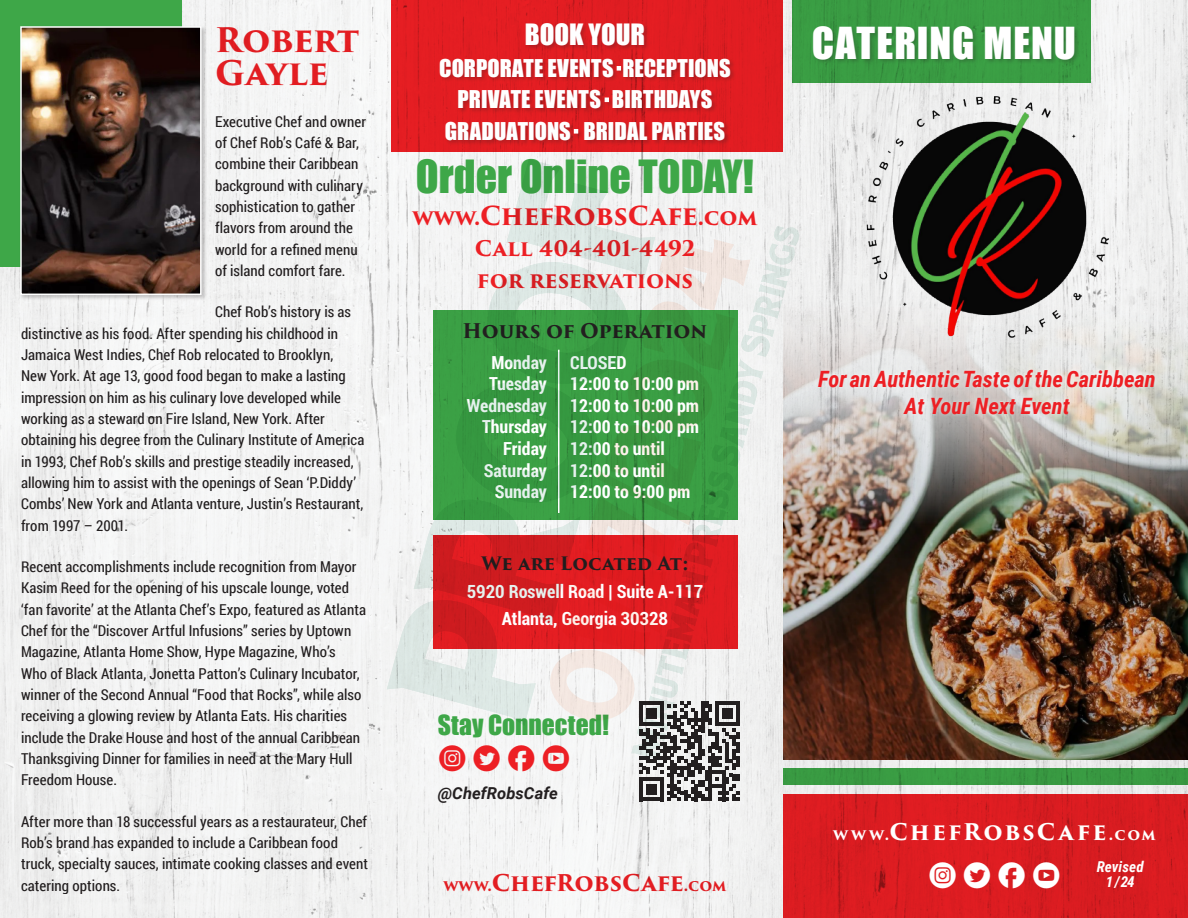
<style>
.page{position:relative;width:1188px;height:918px;background:#fff}
.page>*{position:absolute;margin:0;border:0;box-sizing:border-box;transform-origin:0 0}
.t1{font:42px "Impact";color:#3ea748}
.t2{font:40.5px "Impact";letter-spacing:.02em;color:#fff}
.t3{font:700 33px/33.3px "Trajan Pro 3";letter-spacing:-.015em;color:#ed1f24}
.t4{font:27px "Impact";color:#fff}
.t5{font:27px "typeecon";color:#fff}
.t6{font:27px "typeecon";color:#ed1f24}
.t7{font:700 25.5px "Trajan Pro 3";letter-spacing:-.005em;color:#ed1f24}
.t8{font:25.5px "Impact";color:#3ea748}
.t9{font:22.5px/31.5px "Impact";letter-spacing:.005em;color:#fff;text-align:center}
.t10{font:italic 700 22.5px/27px "Roboto Condensed";color:#ed1f24;text-align:center}
.t11{font:700 22.5px "Trajan Pro 3";letter-spacing:-.005em;color:#ed1f24}
.t12{font:700 22.35px "Trajan Pro 3";letter-spacing:.1em;color:#fff}
.t13{font:700 21px/31.5px "Trajan Pro 3";letter-spacing:-.005em;color:#ed1f24}
.t14{font:700 19.8px "Trajan Pro 3";letter-spacing:-.01em;color:#231f20}
.t15{font:700 condensed 18.15px/27.2px "Roboto";color:#fff;text-align:center}
.t16{font:700 18.15px "Trajan Pro 3";letter-spacing:-.005em;color:#231f20}
.t17{font:700 18px/21.6px "Roboto Condensed";color:#fff}
.t18{font:italic 700 16.5px "Roboto";letter-spacing:.005em;color:#231f20}
.t19{font:15px/21.3px "Roboto Condensed";letter-spacing:.005em;color:#231f20}
.t20{font:italic 700 15px/15px "Roboto Condensed";letter-spacing:.005em;color:#fff;text-align:center}
.s1{font-size:21px}
.s2{font-size:15px}
</style>
<div class="page">
<img style="left:0;top:0;width:1188px;height:918px">
<div style="left:0;top:0;width:181px;height:267px;background:#3ea748"></div>
<div style="left:783px;top:794px;width:405px;height:124px;background:#da1c21"></div>
<div style="left:783px;top:768px;width:405px;height:17px;background:#399a42"></div>
<img style="left:799px;top:280px;width:389px;height:479px">
<div style="left:793px;top:0;width:298px;height:83px;background:#3a9c43"></div>
<div style="left:19px;top:25px;width:188px;height:276px;background:#231f20;opacity:.25"></div>
<img style="left:23px;top:29px;width:176px;height:263px">
<div style="left:20px;top:26px;width:182px;height:269px;border:2px solid #fff"></div>
<div style="left:812px;top:26px;width:268px;height:39px;background:#231f20;opacity:.25"></div>
<div style="left:814px;top:365px;width:345px;height:53px;background:#fff;opacity:.5"></div>
<div style="left:392px;top:0;width:391px;height:152px;background:#e21d22"></div>
<div style="left:439px;top:22px;width:297px;height:124px;background:#231f20;opacity:.25"></div>
<img style="left:860px;top:86px;width:254px;height:254px">
<svg style="left:387px;top:159px;width:412px;height:642px"></svg>
<h3 class="t3" style="left:215px;top:24px;width:146px">Robert<br>Gayle</h3>
<p class="t19" style="left:215px;top:110px;width:153px">Executive Chef and owner of Chef Rob’s Café &amp; Bar, combine their Caribbean background with culinary sophistication to gather flavors from around the world for a refined menu of island comfort fare.</p>
<p class="t19" style="left:21px;top:301px;width:345px;text-indent:194px">Chef Rob’s history is as distinctive as his food. After spending his childhood in Jamaica West Indies, Chef Rob relocated to Brooklyn,<br>New York. At age 13, good food began to make a lasting impression on him as his culinary love developed while working as a steward on Fire Island, New York. After obtaining his degree from the Culinary Institute of America in 1993, Chef Rob’s skills and prestige steadily increased, allowing him to assist with the openings of Sean ‘P.Diddy’ Combs’ New York and Atlanta venture, Justin’s Restaurant, from 1997 – 2001.</p>
<p class="t19" style="left:21px;top:556px;width:346px">Recent accomplishments include recognition from Mayor Kasim Reed for the opening of his upscale lounge, voted ‘fan favorite’ at the Atlanta Chef’s Expo, featured as Atlanta Chef for the “Discover Artful Infusions” series by Uptown Magazine, Atlanta Home Show, Hype Magazine, Who’s<br>Who of Black Atlanta, Jonetta Patton’s Culinary Incubator, winner of the Second Annual “Food that Rocks”, while also receiving a glowing review by Atlanta Eats. His charities include the Drake House and host of the annual Caribbean Thanksgiving Dinner for families in need at the Mary Hull Freedom House.</p>
<p class="t19" style="left:21px;top:810px;width:349px">After more than 18 successful years as a restaurateur, Chef Rob’s brand has expanded to include a Caribbean food truck, specialty sauces, intimate cooking classes and event catering options.</p>
<h3 class="t4" style="left:525px;top:14px;width:122px">BOOK YOUR</h3>
<h3 class="t9" style="left:439px;top:52px;width:293px">CORPORATE EVENTS <sup>.</sup> RECEPTIONS<br>PRIVATE EVENTS <sup>.</sup> BIRTHDAYS<br>GRADUATIONS <sup>.</sup> BRIDAL PARTIES</h3>
<h1 class="t1" style="left:416px;top:144px;width:340px">Order Online TODAY!</h1>
<h3 class="t7" style="left:412px;top:197px;width:347px"><span class="s1">www.</span>ChefRobsCafe<span class="s1">.com</span></h3>
<h3 class="t13" style="left:475px;top:234px;width:222px">Call 404-401-4492 for reservations</h3>
<h3 class="t14" style="left:463px;top:316px;width:246px">Hours of Operation</h3>
<p class="t17" style="left:570px;top:351px;width:131px">CLOSED<br>12:00 to 10:00 pm<br>12:00 to 10:00 pm<br>12:00 to 10:00 pm<br>12:00 to until<br>12:00 to until<br>12:00 to 9:00 pm</p>
<p class="t17" style="left:467px;top:351px;width:82px;text-align:right">Monday<br>Tuesday<br>Wednesday<br>Thursday<br>Friday<br>Saturday<br>Sunday</p>
<p class="t16" style="left:481px;top:550px;width:209px">We are Located At:</p>
<p class="t15" style="left:467px;top:577px;width:238px">5920 Roswell Road | Suite A-117<br>Atlanta, Georgia 30328</p>
<h3 class="t8" style="left:438px;top:705px;width:173px">Stay Connected!</h3>
<h3 class="t6" style="left:438px;top:745px;width:134px">I T F Y</h3>
<p class="t18" style="left:438px;top:782px;width:122px">@ChefRobsCafe</p>
<h3 class="t11" style="left:443px;top:866px;width:285px"><span class="s2">www.</span>ChefRobsCafe<span class="s2">.com</span></h3>
<h2 class="t2" style="left:812px;top:12px;width:266px">CATERING MENU</h2>
<h3 class="t10" style="left:818px;top:365px;width:339px">For an Authentic Taste of the Caribbean<br>At Your Next Event</h3>
<h3 class="t12" style="left:833px;top:816px;width:324px"><span class="s2">www.</span>ChefRobsCafe<span class="s2">.com</span></h3>
<h3 class="t5" style="left:928px;top:861px;width:134px">I T F Y</h3>
<p class="t20" style="left:1097px;top:859px;width:49px">Revised<br>1 / 24</p>
</div>
